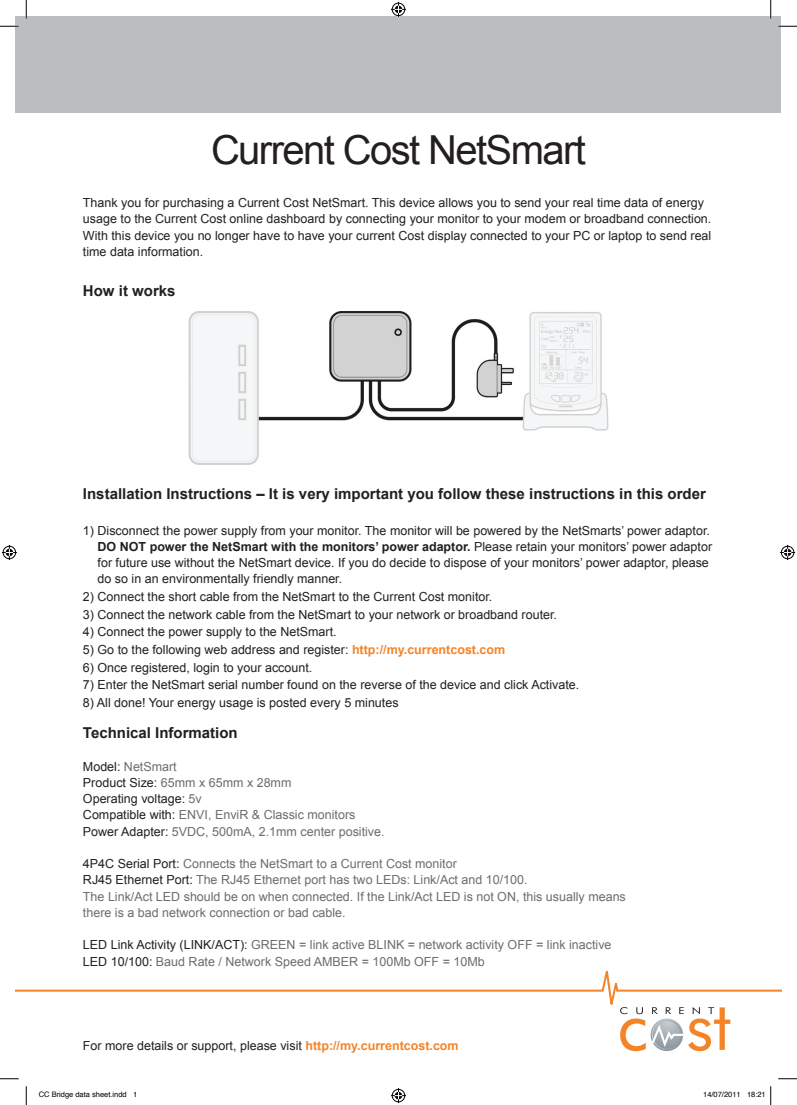
<style>
.page{position:relative;width:797px;height:1105px;background:#fff}
.page>*{position:absolute;margin:0;border:0;box-sizing:border-box;transform-origin:0 0}
.t1{font:40px "Arial";letter-spacing:-.04em;color:#231f20}
.t2{font:700 15px "Arial";color:#231f20}
.t3{font:12.5px/16.2px "Arial";color:#231f20}
.t4{font:12.5px/16.2px "Arial";color:#6c6d70}
.t5{font:7.5px "Helvetica";color:#000}
.s1{font-weight:700}
.s2{font-weight:700;color:#f58427}
.s3{color:#231f20}
</style>
<div class="page">
<div style="left:16px;top:16px;width:765px;height:96px;background:#bcbdc0"></div>
<img style="left:188px;top:311px;width:421px;height:154px">
<svg style="left:16px;top:971px;width:765px;height:34px"></svg>
<svg style="left:650px;top:1018px;width:33px;height:33px"></svg>
<svg style="left:620px;top:1007px;width:25px;height:44px"></svg>
<svg style="left:652px;top:1007px;width:78px;height:44px"></svg>
<svg style="left:0;top:25px;width:19px;height:2px"></svg>
<svg style="left:778px;top:25px;width:19px;height:2px"></svg>
<svg style="left:0;top:1078px;width:19px;height:1px"></svg>
<svg style="left:778px;top:1078px;width:19px;height:1px"></svg>
<svg style="left:25px;top:0;width:2px;height:19px"></svg>
<svg style="left:25px;top:1086px;width:2px;height:19px"></svg>
<svg style="left:770px;top:0;width:1px;height:19px"></svg>
<svg style="left:770px;top:1086px;width:1px;height:19px"></svg>
<svg style="left:391px;top:2px;width:15px;height:15px"></svg>
<svg style="left:391px;top:1088px;width:15px;height:15px"></svg>
<svg style="left:2px;top:545px;width:15px;height:15px"></svg>
<svg style="left:780px;top:545px;width:15px;height:15px"></svg>
<h1 class="t1" style="left:211px;top:124px;width:376px">Current Cost NetSmart</h1>
<p class="t3" style="left:83px;top:195px;width:630px">Thank you for purchasing a Current Cost NetSmart. This device allows you to send your real time data of energy usage to the Current Cost online dashboard by connecting your monitor to your modem or broadband connection.<br>With this device you no longer have to have your current Cost display connected to your PC or laptop to send real time data information.</p>
<p class="t2" style="left:83px;top:281px;width:94px">How it works</p>
<p class="t2" style="left:83px;top:484px;width:624px">Installation Instructions – It is very important you follow these instructions in this order</p>
<p class="t3" style="left:98px;top:522px;width:616px;text-indent:-15px">1) Disconnect the power supply from your monitor. The monitor will be powered by the NetSmarts’ power adaptor.<br><span class="s1">DO NOT power the NetSmart with the monitors’ power adaptor.</span> Please retain your monitors’ power adaptor for future use without the NetSmart device. If you do decide to dispose of your monitors’ power adaptor, please do so in an environmentally friendly manner.</p>
<p class="t3" style="left:83px;top:589px;width:411px">2) Connect the short cable from the NetSmart to the Current Cost monitor.</p>
<p class="t3" style="left:83px;top:606px;width:475px">3) Connect the network cable from the NetSmart to your network or broadband router.</p>
<p class="t3" style="left:83px;top:624px;width:255px">4) Connect the power supply to the NetSmart.</p>
<p class="t3" style="left:83px;top:642px;width:424px">5) Go to the following web address and register: <span class="s2">http://my.currentcost.com</span></p>
<p class="t3" style="left:83px;top:659px;width:231px">6) Once registered, login to your account.</p>
<p class="t3" style="left:83px;top:677px;width:498px">7) Enter the NetSmart serial number found on the reverse of the device and click Activate.</p>
<p class="t3" style="left:83px;top:695px;width:317px">8) All done! Your energy usage is posted every 5 minutes</p>
<p class="t2" style="left:83px;top:723px;width:156px">Technical Information</p>
<p class="t4" style="left:83px;top:758px;width:303px"><span class="s3">Model:</span> NetSmart<br><span class="s3">Product Size:</span> 65mm x 65mm x 28mm<br><span class="s3">Operating voltage:</span> 5v<br><span class="s3">Compatible with:</span> ENVI, EnviR &amp; Classic monitors <span class="s3">Power Adapter:</span> 5VDC, 500mA, 2.1mm center positive.</p>
<p class="t4" style="left:83px;top:856px;width:544px"><span class="s3">4P4C Serial Port:</span> Connects the NetSmart to a Current Cost monitor<br><span class="s3">RJ45 Ethernet Port:</span> The RJ45 Ethernet port has two LEDs: Link/Act and 10/100.<br>The Link/Act LED should be on when connected. If the Link/Act LED is not ON, this usually means there is a bad network connection or bad cable.</p>
<p class="t4" style="left:83px;top:937px;width:530px"><span class="s3">LED Link Activity (LINK/ACT):</span> GREEN = link active BLINK = network activity OFF = link inactive<br><span class="s3">LED 10/100:</span> Baud Rate / Network Speed AMBER = 100Mb OFF = 10Mb</p>
<p class="t3" style="left:83px;top:1038px;width:377px">For more details or support, please visit <span class="s2">http://my.currentcost.com</span></p>
<p class="t5" style="left:39px;top:1089px;width:100px">CC Bridge data sheet.indd 1</p>
<p class="t5" style="left:703px;top:1089px;width:64px">14/07/2011 18:21</p>
</div>
